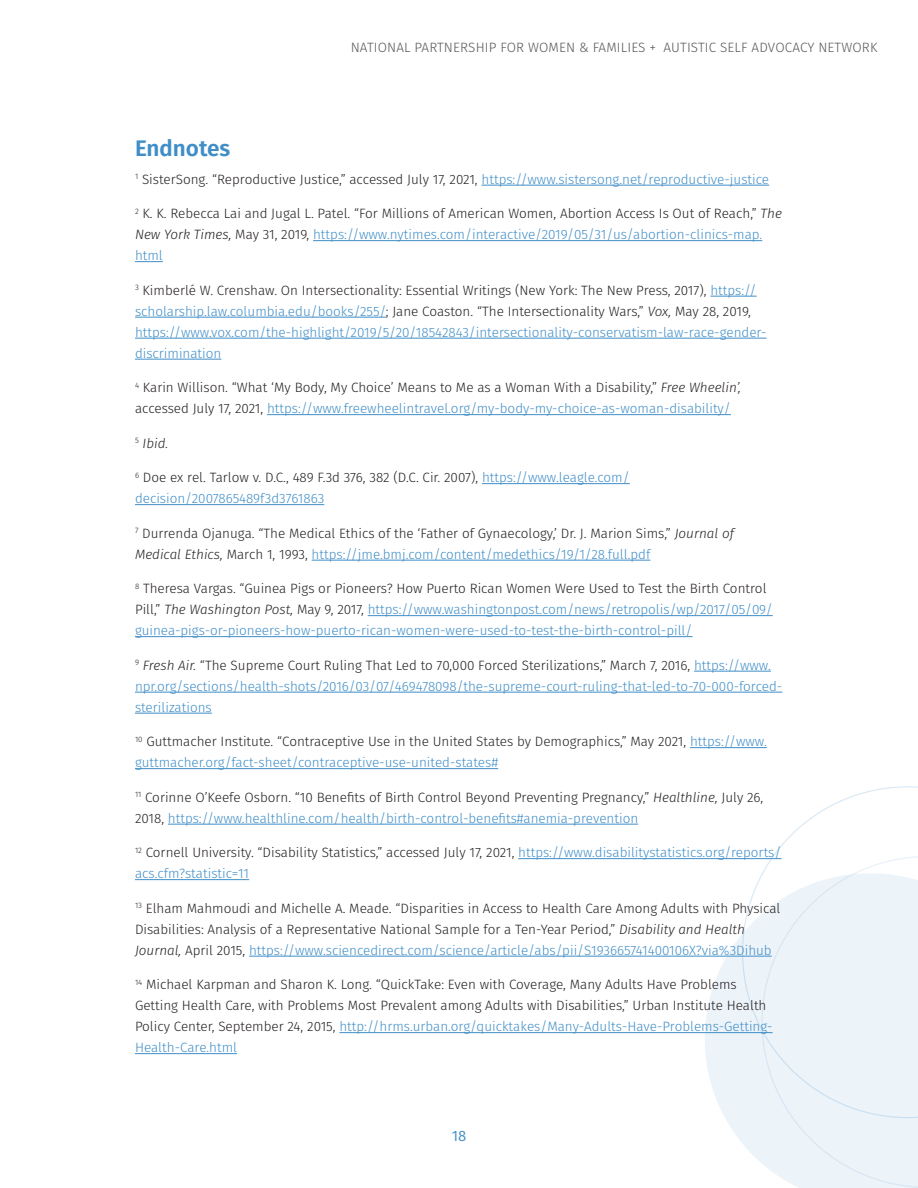
<style>
.page{position:relative;width:918px;height:1188px;background:#fff}
.page>*{position:absolute;margin:0;border:0;box-sizing:border-box;transform-origin:0 0}
.Header_1{font:600 22.5px "Fira Sans";color:#408ec7}
.t1{font:15px "Fira Sans";color:#408ec7}
.Endnotes{font:300 13.5px/21px "Fira Sans";color:#231f20}
.Endnotes-2{font:300 13.5px/21px "Fira Sans";color:#408ec7}
.t2{font:300 13.5px "Fira Sans";letter-spacing:.01em;color:#57585a}
.Endnotes-3{font:italic 300 13.5px "Fira Sans";color:#231f20}
.s1{color:#408ec7}
.s2{font-style:italic}
.s3{color:#231f20}
.s4{font-style:italic;color:#231f20}
</style>
<div class="page">
<svg style="left:705px;top:935px;width:56px;height:227px;fill:#ecf3f9"></svg>
<div style="left:761px;top:1118px;width:157px;height:70px;background:#ecf3f9"></div>
<svg style="left:742px;top:786px;width:176px;height:332px"></svg>
<hr style="left:482px;top:185px;width:287px;height:1px;background:#408ec7">
<hr style="left:313px;top:240px;width:449px;height:1px;background:#408ec7">
<svg style="left:135px;top:261px;width:28px;height:1px"></svg>
<hr style="left:710px;top:296px;width:47px;height:1px;background:#408ec7">
<hr style="left:135px;top:317px;width:251px;height:1px;background:#408ec7">
<hr style="left:135px;top:338px;width:632px;height:1px;background:#408ec7">
<hr style="left:135px;top:359px;width:86px;height:1px;background:#408ec7">
<hr style="left:267px;top:414px;width:464px;height:1px;background:#408ec7">
<hr style="left:482px;top:483px;width:148px;height:1px;background:#408ec7">
<hr style="left:135px;top:504px;width:189px;height:1px;background:#408ec7">
<hr style="left:312px;top:560px;width:338px;height:1px;background:#408ec7">
<hr style="left:368px;top:615px;width:405px;height:1px;background:#408ec7">
<hr style="left:135px;top:636px;width:558px;height:1px;background:#408ec7">
<hr style="left:694px;top:671px;width:77px;height:1px;background:#408ec7">
<hr style="left:135px;top:692px;width:647px;height:1px;background:#408ec7">
<hr style="left:135px;top:713px;width:77px;height:1px;background:#408ec7">
<hr style="left:690px;top:747px;width:77px;height:1px;background:#408ec7">
<hr style="left:135px;top:768px;width:363px;height:1px;background:#408ec7">
<hr style="left:168px;top:824px;width:470px;height:1px;background:#408ec7">
<hr style="left:518px;top:858px;width:264px;height:1px;background:#408ec7">
<hr style="left:135px;top:879px;width:114px;height:1px;background:#408ec7">
<hr style="left:249px;top:956px;width:523px;height:1px;background:#408ec7">
<hr style="left:339px;top:1032px;width:434px;height:1px;background:#408ec7">
<hr style="left:135px;top:1053px;width:102px;height:1px;background:#408ec7">
<p class="t2" style="left:351px;top:37px;width:528px">NATIONAL PARTNERSHIP FOR WOMEN &amp; FAMILIES + AUTISTIC SELF ADVOCACY NETWORK</p>
<p class="Header_1" style="left:135px;top:130px;width:97px">Endnotes</p>
<p class="Endnotes" style="left:135px;top:168px;width:636px"><sup>1</sup> SisterSong. “Reproductive Justice,” accessed July 17, 2021, <span class="s1">https://www.sistersong.net/reproductive-justice</span></p>
<p class="Endnotes" style="left:135px;top:203px;width:648px"><sup>2</sup> K. K. Rebecca Lai and Jugal L. Patel. “For Millions of American Women, Abortion Access Is Out of Reach,” <span class="s2">The<br>New York Times,</span> May 31, 2019, <span class="s1">https://www.nytimes.com/interactive/2019/05/31/us/abortion-clinics-map. html</span></p>
<p class="Endnotes-2" style="left:135px;top:279px;width:633px"><sup>3</sup> <span class="s3">Kimberlé W. Crenshaw. On Intersectionality: Essential Writings (New York: The New Press, 2017),</span> https:// scholarship.law.columbia.edu/books/255/<span class="s3">; Jane Coaston. “The Intersectionality Wars,”</span> <span class="s4">Vox,</span> <span class="s3">May 28, 2019, </span>https://www.vox.com/the-highlight/2019/5/20/18542843/intersectionality-conservatism-law-race-gender&shy;discrimination</p>
<p class="Endnotes" style="left:135px;top:377px;width:608px"><sup>4</sup> Karin Willison. “What ‘My Body, My Choice’ Means to Me as a Woman With a Disability,” <span class="s2">Free Wheelin’, </span>accessed July 17, 2021, <span class="s1">https://www.freewheelintravel.org/my-body-my-choice-as-woman-disability/</span></p>
<p class="Endnotes-3" style="left:135px;top:434px;width:35px"><sup>5</sup> Ibid.</p>
<p class="Endnotes-2" style="left:135px;top:467px;width:496px"><sup>6</sup> <span class="s3">Doe ex rel. Tarlow v. D.C., 489 F.3d 376, 382 (D.C. Cir. 2007),</span> https://www.leagle.com/ decision/2007865489f3d3761863</p>
<p class="Endnotes" style="left:135px;top:522px;width:601px"><sup>7</sup> Durrenda Ojanuga. “The Medical Ethics of the ‘Father of Gynaecology,’ Dr. J. Marion Sims,” <span class="s2">Journal of<br>Medical Ethics,</span> March 1, 1993, <span class="s1">https://jme.bmj.com/content/medethics/19/1/28.full.pdf</span></p>
<p class="Endnotes-2" style="left:135px;top:578px;width:639px"><sup>8</sup> <span class="s3">Theresa Vargas. “Guinea Pigs or Pioneers? How Puerto Rican Women Were Used to Test the Birth Control<br>Pill,”</span> <span class="s4">The Washington Post,</span> <span class="s3">May 9, 2017,</span> https://www.washingtonpost.com/news/retropolis/wp/2017/05/09/ guinea-pigs-or-pioneers-how-puerto-rican-women-were-used-to-test-the-birth-control-pill/</p>
<p class="Endnotes-2" style="left:135px;top:654px;width:649px"><sup>9</sup> <span class="s4">Fresh Air.</span> <span class="s3">“The Supreme Court Ruling That Led to 70,000 Forced Sterilizations,” March 7, 2016,</span> https://www. npr.org/sections/health-shots/2016/03/07/469478098/the-supreme-court-ruling-that-led-to-70-000-forced&shy;sterilizations</p>
<p class="Endnotes" style="left:135px;top:731px;width:633px"><sup>10</sup> Guttmacher Institute. “Contraceptive Use in the United States by Demographics,” May 2021, <span class="s1">https://www. guttmacher.org/fact-sheet/contraceptive-use-united-states#</span></p>
<p class="Endnotes" style="left:135px;top:786px;width:630px"><sup>11</sup> Corinne O’Keefe Osborn. “10 Benefits of Birth Control Beyond Preventing Pregnancy,” <span class="s2">Healthline,</span> July 26,<br>2018, <span class="s1">https://www.healthline.com/health/birth-control-benefits#anemia-prevention</span></p>
<p class="Endnotes-2" style="left:135px;top:842px;width:648px"><sup>12</sup> <span class="s3">Cornell University. “Disability Statistics,” accessed July 17, 2021,</span> https://www.disabilitystatistics.org/reports/ acs.cfm?statistic=11</p>
<p class="Endnotes" style="left:135px;top:897px;width:647px"><sup>13</sup> Elham Mahmoudi and Michelle A. Meade. “Disparities in Access to Health Care Among Adults with Physical<br>Disabilities: Analysis of a Representative National Sample for a Ten-Year Period,” <span class="s2">Disability and Health<br>Journal,</span> April 2015, <span class="s1">https://www.sciencedirect.com/science/article/abs/pii/S193665741400106X?via%3Dihub</span></p>
<p class="Endnotes" style="left:135px;top:974px;width:639px"><sup>14</sup> Michael Karpman and Sharon K. Long. “QuickTake: Even with Coverage, Many Adults Have Problems Getting Health Care, with Problems Most Prevalent among Adults with Disabilities,” Urban Institute Health Policy Center, September 24, 2015, <span class="s1">http://hrms.urban.org/quicktakes/Many-Adults-Have-Problems-Getting-Health-Care.html</span></p>
<p class="t1" style="left:452px;top:1125px;width:16px">18</p>
</div>
